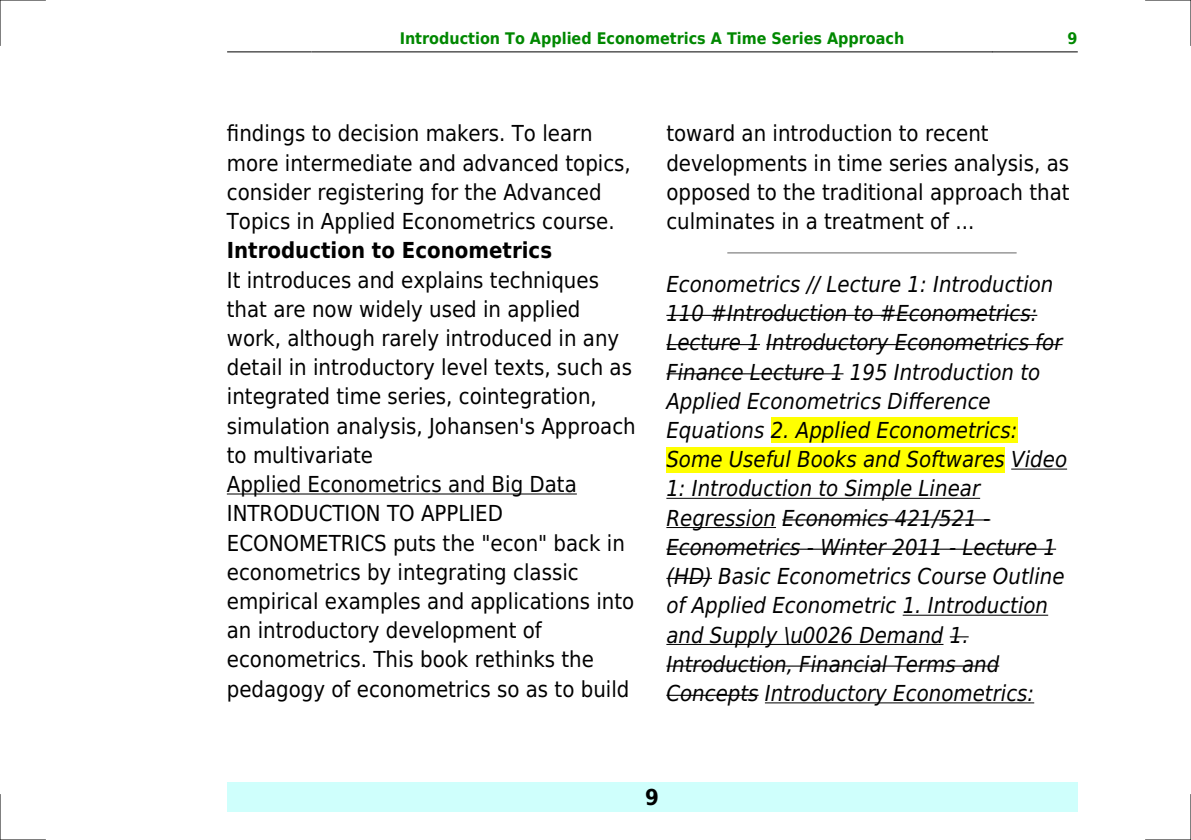
<style>
.page{position:relative;width:1191px;height:840px;background:#fff}
.page>*{position:absolute;margin:0;border:0;box-sizing:border-box;transform-origin:0 0}
.t1{font:22px/29.2px "DejaVu Sans Condensed";color:#000}
.t2{font:italic 22px/29.2px "DejaVu Sans Condensed";color:#000}
.t3{font:700 22px "DejaVu Sans Condensed";color:#000}
.t4{font:700 16px "DejaVu Sans Condensed";color:#080}
</style>
<div class="page">
<hr style="left:227px;top:51px;width:85px;height:1px;background:#000">
<hr style="left:312px;top:51px;width:680px;height:1px;background:#000">
<hr style="left:992px;top:51px;width:85px;height:1px;background:#000">
<div style="left:227px;top:782px;width:850px;height:29px;background:#cffffc"></div>
<hr style="left:227px;top:493px;width:350px;height:1px;background:#000">
<hr style="left:728px;top:252px;width:288px;height:1px;background:#999">
<hr style="left:666px;top:314px;width:371px;height:2px;background:#000">
<hr style="left:666px;top:344px;width:94px;height:1px;background:#000">
<hr style="left:766px;top:344px;width:296px;height:1px;background:#000">
<hr style="left:666px;top:373px;width:177px;height:1px;background:#000">
<div style="left:770px;top:417px;width:247px;height:26px;background:#ff0"></div>
<div style="left:666px;top:446px;width:339px;height:26px;background:#ff0"></div>
<hr style="left:1011px;top:468px;width:56px;height:1px;background:#000">
<hr style="left:666px;top:497px;width:314px;height:1px;background:#000">
<hr style="left:666px;top:526px;width:110px;height:1px;background:#000">
<hr style="left:782px;top:519px;width:208px;height:1px;background:#000">
<hr style="left:666px;top:548px;width:390px;height:1px;background:#000">
<hr style="left:666px;top:577px;width:46px;height:1px;background:#000">
<hr style="left:902px;top:614px;width:146px;height:1px;background:#000">
<hr style="left:666px;top:643px;width:277px;height:1px;background:#000">
<svg style="left:949px;top:636px;width:19px;height:1px"></svg>
<hr style="left:666px;top:665px;width:333px;height:1px;background:#000">
<hr style="left:666px;top:694px;width:92px;height:1px;background:#000">
<hr style="left:765px;top:702px;width:269px;height:1px;background:#000">
<hr style="left:0;top:0;width:45px;height:1px;background:#000">
<hr style="left:1145px;top:0;width:46px;height:1px;background:#000">
<hr style="left:0;top:839px;width:45px;height:1px;background:#000">
<hr style="left:1145px;top:839px;width:46px;height:1px;background:#000">
<hr style="left:0;top:0;width:1px;height:45px;background:#000">
<hr style="left:0;top:794px;width:1px;height:45px;background:#000">
<hr style="left:1190px;top:0;width:1px;height:45px;background:#000">
<hr style="left:1190px;top:794px;width:1px;height:45px;background:#000">
<p class="t4" style="left:400px;top:29px;width:506px">Introduction To Applied Econometrics A Time Series Approach</p>
<p class="t4" style="left:1067px;top:29px;width:12px">9</p>
<p class="t1" style="left:227px;top:119px;width:405px">findings to decision makers. To learn more intermediate and advanced topics, consider registering for the Advanced Topics in Applied Econometrics course.</p>
<p class="t3" style="left:227px;top:238px;width:327px">Introduction to Econometrics</p>
<p class="t1" style="left:227px;top:265px;width:410px">It introduces and explains techniques that are now widely used in applied work, although rarely introduced in any detail in introductory level texts, such as integrated time series, cointegration, simulation analysis, Johansen's Approach to multivariate<br>Applied Econometrics and Big Data INTRODUCTION TO APPLIED ECONOMETRICS puts the "econ" back in econometrics by integrating classic empirical examples and applications into an introductory development of econometrics. This book rethinks the pedagogy of econometrics so as to build</p>
<p class="t1" style="left:666px;top:119px;width:405px">toward an introduction to recent developments in time series analysis, as opposed to the traditional approach that culminates in a treatment of ...</p>
<p class="t2" style="left:666px;top:269px;width:402px">Econometrics // Lecture 1: Introduction 110 #Introduction to #Econometrics:<br>Lecture 1 Introductory Econometrics for Finance Lecture 1 195 Introduction to Applied Econometrics Difference Equations 2. Applied Econometrics:<br>Some Useful Books and Softwares Video 1: Introduction to Simple Linear Regression Economics 421/521 - Econometrics - Winter 2011 - Lecture 1 (HD) Basic Econometrics Course Outline of Applied Econometric 1. Introduction and Supply \u0026 Demand 1.<br>Introduction, Financial Terms and Concepts Introductory Econometrics:</p>
<p class="t3" style="left:645px;top:783px;width:15px">9</p>
</div>
